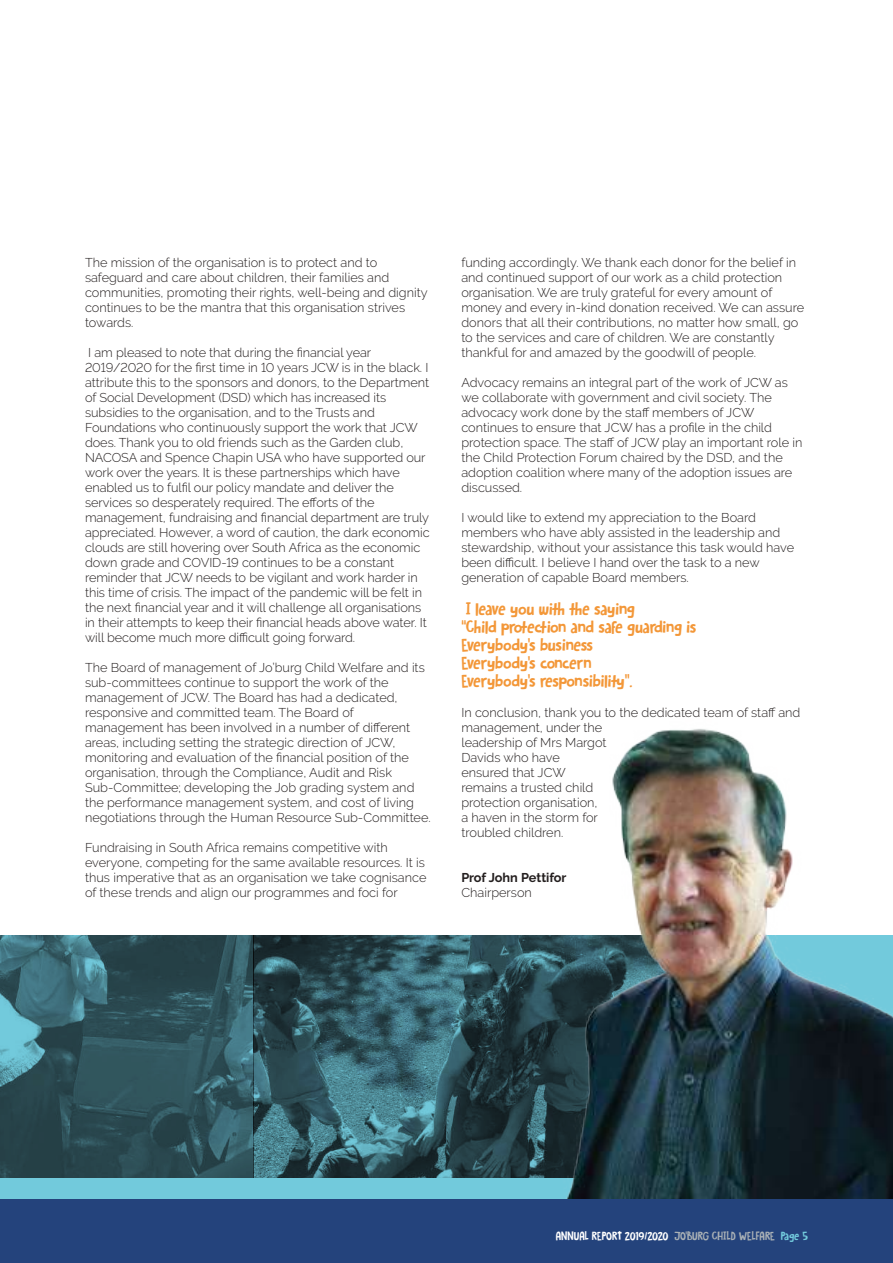
<style>
.page{position:relative;width:893px;height:1263px;background:#fff}
.page>*{position:absolute;margin:0;border:0;box-sizing:border-box;transform-origin:0 0}
.t1{font:15.75px/18px "DK Hobgoblin";letter-spacing:-.025em;color:#f39738}
.t2{font:300 12.75px/15px "Raleway";color:#241f1f}
.t3{font:700 12.75px "Raleway";color:#241f1f}
.t4{font:10.5px "DK Hobgoblin";letter-spacing:-.01em;color:#fff}
.s1{color:#aab1b6}
.s2{color:#72cadc}
</style>
<div class="page">
<div style="left:0;top:935px;width:893px;height:264px;background:#72cadc"></div>
<img style="left:0;top:935px;width:503px;height:243px">
<img style="left:503px;top:729px;width:390px;height:470px">
<div style="left:0;top:1199px;width:893px;height:64px;background:#24437c"></div>
<p class="t2" style="left:85px;top:255px;width:344px">The mission of the organisation is to protect and to safeguard and care about children, their families and communities, promoting their rights, well-being and dignity continues to be the mantra that this organisation strives towards.</p>
<p class="t2" style="left:85px;top:345px;width:346px">I am pleased to note that during the financial year 2019/2020 for the first time in 10 years JCW is in the black. I attribute this to the sponsors and donors, to the Department of Social Development (DSD) which has increased its subsidies to the organisation, and to the Trusts and Foundations who continuously support the work that JCW does. Thank you to old friends such as the Garden club, NACOSA and Spence Chapin USA who have supported our work over the years. It is these partnerships which have enabled us to fulfil our policy mandate and deliver the services so desperately required. The efforts of the management, fundraising and financial department are truly appreciated. However, a word of caution, the dark economic clouds are still hovering over South Africa as the economic down grade and COVID-19 continues to be a constant reminder that JCW needs to be vigilant and work harder in this time of crisis. The impact of the pandemic will be felt in the next financial year and it will challenge all organisations in their attempts to keep their financial heads above water. It will become much more difficult going forward.</p>
<p class="t2" style="left:85px;top:660px;width:347px">The Board of management of Jo’burg Child Welfare and its sub-committees continue to support the work of the management of JCW. The Board has had a dedicated, responsive and committed team. The Board of management has been involved in a number of different areas, including setting the strategic direction of JCW, monitoring and evaluation of the financial position of the organisation, through the Compliance, Audit and Risk Sub-Committee; developing the Job grading system and the performance management system, and cost of living negotiations through the Human Resource Sub-Committee.</p>
<p class="t2" style="left:85px;top:840px;width:343px">Fundraising in South Africa remains competitive with everyone, competing for the same available resources. It is thus imperative that as an organisation we take cognisance of these trends and align our programmes and foci for</p>
<p class="t2" style="left:461px;top:255px;width:344px">funding accordingly. We thank each donor for the belief in and continued support of our work as a child protection organisation. We are truly grateful for every amount of money and every in-kind donation received. We can assure donors that all their contributions, no matter how small, go to the services and care of children. We are constantly thankful for and amazed by the goodwill of people.</p>
<p class="t2" style="left:461px;top:375px;width:342px">Advocacy remains an integral part of the work of JCW as we collaborate with government and civil society. The advocacy work done by the staff members of JCW continues to ensure that JCW has a profile in the child protection space. The staff of JCW play an important role in the Child Protection Forum chaired by the DSD, and the adoption coalition where many of the adoption issues are discussed.</p>
<p class="t2" style="left:461px;top:510px;width:334px">I would like to extend my appreciation to the Board members who have ably assisted in the leadership and stewardship, without your assistance this task would have been difficult. I believe I hand over the task to a new generation of capable Board members.</p>
<p class="t1" style="left:461px;top:599px;width:237px">I leave you with the saying<br>“Child protection and safe guarding is<br>Everybody’s business<br>Everybody’s concern<br>Everybody’s responsibility”.</p>
<p class="t2" style="left:461px;top:705px;width:341px">In conclusion, thank you to the dedicated team of staff and management, under the<br>leadership of Mrs Margot<br>Davids who have<br>ensured that JCW<br>remains a trusted child<br>protection organisation,<br>a haven in the storm for<br>troubled children.</p>
<p class="t3" style="left:461px;top:870px;width:107px">Prof John Pettifor</p>
<p class="t2" style="left:461px;top:885px;width:72px">Chairperson</p>
<p class="t4" style="left:556px;top:1228px;width:254px">ANNUAL REPORT 2019/2020 <span class="s1">JO’BURG CHILD WELFARE</span> <span class="s2">Page 5</span></p>
</div>
